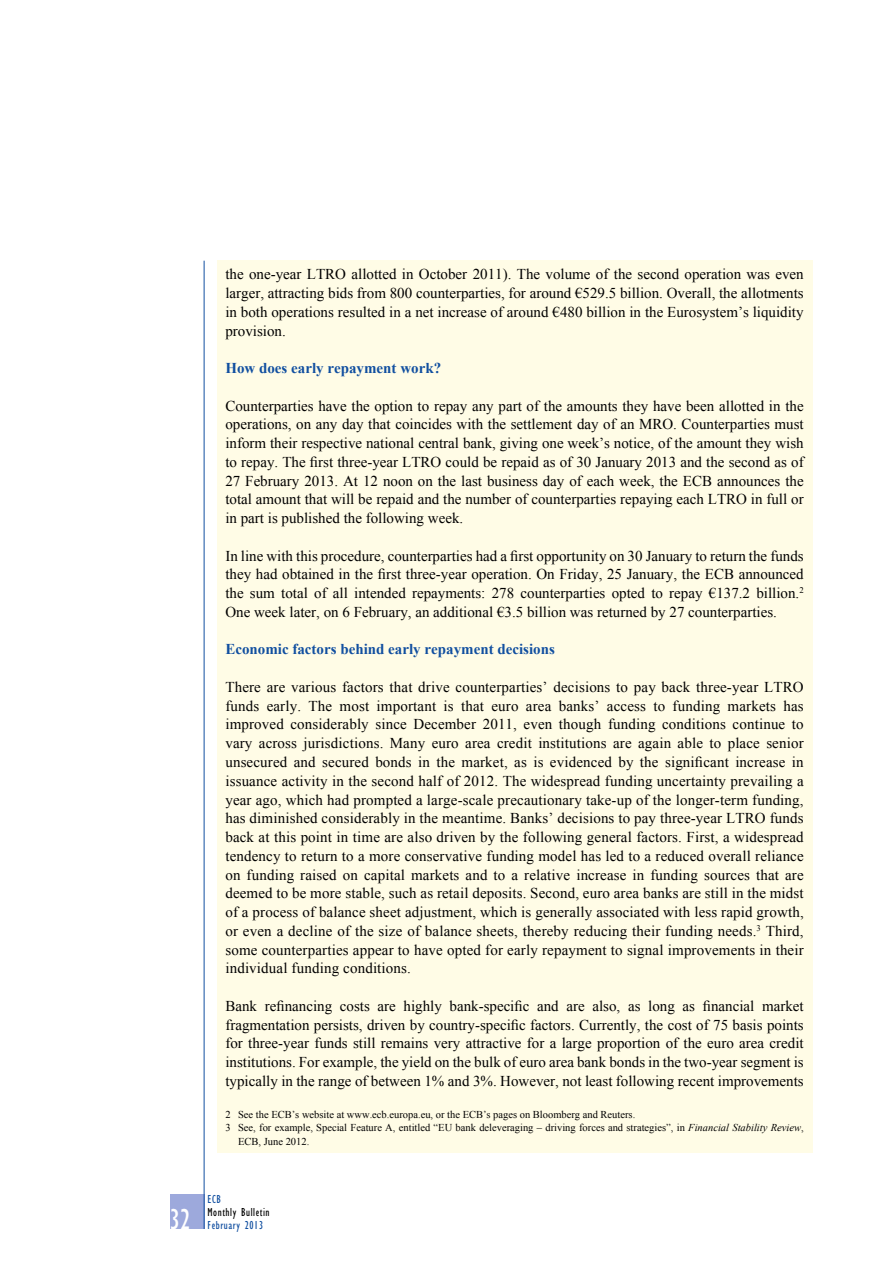
<style>
.page{position:relative;width:893px;height:1263px;background:#fff}
.page>*{position:absolute;margin:0;border:0;box-sizing:border-box;transform-origin:0 0}
.t1{font:condensed 30px "Gill Sans Myriad";color:#fff;scale:.95 1}
.t2{font:15px/18.8px "Times New Roman WGL";color:#000;text-align:justify}
.t3{font:700 15px "Times New Roman WGL";color:#114fa0}
.t4{font:condensed 12px "Gill Sans Myriad";letter-spacing:.05em;color:#114fa0;scale:.95 1}
.t5{font:condensed 12px "Gill Sans Myriad";letter-spacing:.05em;color:#000;scale:.95 1}
.t6{font:10.5px "Times New Roman WGL";color:#000}
.s1{font-style:italic}
</style>
<div class="page">
<div style="left:170px;top:1195px;width:34px;height:34px;background:#9da9dc"></div>
<hr style="left:204px;top:261px;width:1px;height:968px;background:#114fa0">
<div style="left:217px;top:261px;width:595px;height:892px;background:#fffce6"></div>
<p class="t2" style="left:225px;top:265px;width:580px">the one-year LTRO allotted in October 2011). The volume of the second operation was even larger, attracting bids from 800 counterparties, for around €529.5 billion. Overall, the allotments in both operations resulted in a net increase of around €480 billion in the Eurosystem’s liquidity provision.</p>
<p class="t3" style="left:225px;top:358px;width:217px">How does early repayment work?</p>
<p class="t2" style="left:225px;top:396px;width:580px">Counterparties have the option to repay any part of the amounts they have been allotted in the operations, on any day that coincides with the settlement day of an MRO. Counterparties must inform their respective national central bank, giving one week’s notice, of the amount they wish to repay. The first three-year LTRO could be repaid as of 30 January 2013 and the second as of 27 February 2013. At 12 noon on the last business day of each week, the ECB announces the total amount that will be repaid and the number of counterparties repaying each LTRO in full or in part is published the following week.</p>
<p class="t2" style="left:225px;top:546px;width:580px">In line with this procedure, counterparties had a first opportunity on 30 January to return the funds they had obtained in the first three-year operation. On Friday, 25 January, the ECB announced the sum total of all intended repayments: 278 counterparties opted to repay €137.2 billion.<sup>2<br></sup>One week later, on 6 February, an additional €3.5 billion was returned by 27 counterparties.</p>
<p class="t3" style="left:225px;top:639px;width:331px">Economic factors behind early repayment decisions</p>
<p class="t2" style="left:225px;top:677px;width:580px">There are various factors that drive counterparties’ decisions to pay back three-year LTRO funds early. The most important is that euro area banks’ access to funding markets has improved considerably since December 2011, even though funding conditions continue to vary across jurisdictions. Many euro area credit institutions are again able to place senior unsecured and secured bonds in the market, as is evidenced by the significant increase in issuance activity in the second half of 2012. The widespread funding uncertainty prevailing a year ago, which had prompted a large-scale precautionary take-up of the longer-term funding, has diminished considerably in the meantime. Banks’ decisions to pay three-year LTRO funds back at this point in time are also driven by the following general factors. First, a widespread tendency to return to a more conservative funding model has led to a reduced overall reliance on funding raised on capital markets and to a relative increase in funding sources that are deemed to be more stable, such as retail deposits. Second, euro area banks are still in the midst of a process of balance sheet adjustment, which is generally associated with less rapid growth, or even a decline of the size of balance sheets, thereby reducing their funding needs.<sup>3</sup> Third, some counterparties appear to have opted for early repayment to signal improvements in their individual funding conditions.</p>
<p class="t2" style="left:225px;top:996px;width:580px">Bank refinancing costs are highly bank-specific and are also, as long as financial market fragmentation persists, driven by country-specific factors. Currently, the cost of 75 basis points for three-year funds still remains very attractive for a large proportion of the euro area credit institutions. For example, the yield on the bulk of euro area bank bonds in the two-year segment is typically in the range of between 1% and 3%. However, not least following recent improvements</p>
<p class="t6" style="left:225px;top:1108px;width:411px">2 See the ECB’s website at www.ecb.europa.eu, or the ECB’s pages on Bloomberg and Reuters.</p>
<p class="t6" style="left:225px;top:1120px;width:580px">3 See, for example, Special Feature A, entitled “EU bank deleveraging – driving forces and strategies”, in <span class="s1">Financial Stability Review</span>,</p>
<p class="t6" style="left:238px;top:1134px;width:73px">ECB, June 2012.</p>
<h1 class="t1" style="left:170px;top:1201px;width:23px">32</h1>
<p class="t4" style="left:207px;top:1191px;width:16px">ECB</p>
<p class="t5" style="left:207px;top:1205px;width:67px">Monthly Bulletin</p>
<p class="t4" style="left:207px;top:1218px;width:60px">February 2013</p>
</div>
